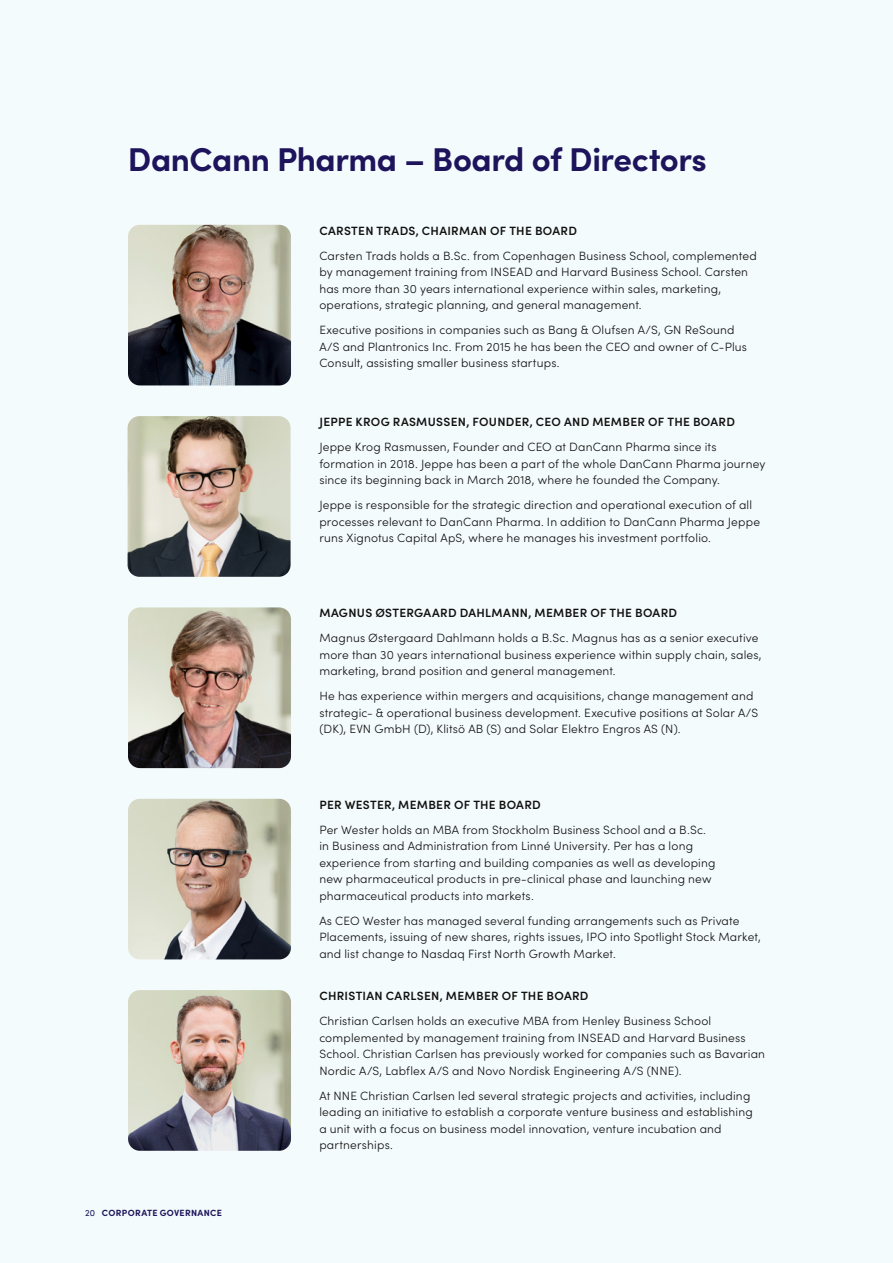
<style>
.page{position:relative;width:893px;height:1263px;background:#f4fbfd}
.page>*{position:absolute;margin:0;border:0;box-sizing:border-box;transform-origin:0 0}
.t1{font:700 33px "Sofia Pro";letter-spacing:-.015em;color:#1d145b}
.t2{font:300 12px/16.5px "Sofia Pro";letter-spacing:.015em;color:#11110f}
.t3{font:600 12px "Sofia Pro";letter-spacing:.025em;color:#11110f}
.t4{font:700 9px "Sofia Pro";letter-spacing:.035em;color:#1d145b}
.s1{font-weight:400}
</style>
<div class="page">
<img style="left:128px;top:225px;width:163px;height:160px">
<img style="left:128px;top:607px;width:163px;height:161px">
<img style="left:128px;top:799px;width:163px;height:160px">
<img style="left:128px;top:990px;width:163px;height:161px">
<img style="left:128px;top:416px;width:163px;height:161px">
<h1 class="t1" style="left:128px;top:134px;width:580px">DanCann Pharma – Board of Directors</h1>
<p class="t3" style="left:319px;top:221px;width:259px">CARSTEN TRADS, CHAIRMAN OF THE BOARD</p>
<p class="t2" style="left:319px;top:247px;width:439px">Carsten Trads holds a B.Sc. from Copenhagen Business School, complemented by management training from INSEAD and Harvard Business School. Carsten has more than 30 years international experience within sales, marketing, operations, strategic planning, and general management.</p>
<p class="t2" style="left:319px;top:321px;width:429px">Executive positions in companies such as Bang &amp; Olufsen A/S, GN ReSound<br>A/S and Plantronics Inc. From 2015 he has been the CEO and owner of C-Plus<br>Consult, assisting smaller business startups.</p>
<p class="t3" style="left:319px;top:413px;width:417px">JEPPE KROG RASMUSSEN, FOUNDER, CEO AND MEMBER OF THE BOARD</p>
<p class="t2" style="left:319px;top:438px;width:448px">Jeppe Krog Rasmussen, Founder and CEO at DanCann Pharma since its formation in 2018. Jeppe has been a part of the whole DanCann Pharma journey since its beginning back in March 2018, where he founded the Company.</p>
<p class="t2" style="left:319px;top:496px;width:442px">Jeppe is responsible for the strategic direction and operational execution of all processes relevant to DanCann Pharma. In addition to DanCann Pharma Jeppe runs Xignotus Capital ApS, where he manages his investment portfolio.</p>
<p class="t3" style="left:319px;top:604px;width:359px">MAGNUS ØSTERGAARD DAHLMANN, MEMBER OF THE BOARD</p>
<p class="t2" style="left:319px;top:629px;width:444px">Magnus Østergaard Dahlmann holds a B.Sc. Magnus has as a senior executive more than 30 years international business experience within supply chain, sales, marketing, brand position and general management.</p>
<p class="t2" style="left:319px;top:687px;width:440px">He has experience within mergers and acquisitions, change management and strategic- &amp; operational business development. Executive positions at Solar A/S (DK), EVN GmbH (D), Klitsö AB (S) and Solar Elektro Engros AS (N).</p>
<p class="t4" style="left:85px;top:1206px;width:139px"><span class="s1">20</span> CORPORATE GOVERNANCE</p>
<p class="t3" style="left:319px;top:795px;width:223px">PER WESTER, MEMBER OF THE BOARD</p>
<p class="t2" style="left:319px;top:820px;width:398px">Per Wester holds an MBA from Stockholm Business School and a B.Sc. in Business and Administration from Linné University. Per has a long experience from starting and building companies as well as developing new pharmaceutical products in pre-clinical phase and launching new pharmaceutical products into markets.</p>
<p class="t2" style="left:319px;top:911px;width:443px">As CEO Wester has managed several funding arrangements such as Private<br>Placements, issuing of new shares, rights issues, IPO into Spotlight Stock Market, and list change to Nasdaq First North Growth Market.</p>
<p class="t3" style="left:319px;top:987px;width:271px">CHRISTIAN CARLSEN, MEMBER OF THE BOARD</p>
<p class="t2" style="left:319px;top:1012px;width:447px">Christian Carlsen holds an executive MBA from Henley Business School complemented by management training from INSEAD and Harvard Business School. Christian Carlsen has previously worked for companies such as Bavarian Nordic A/S, Labflex A/S and Novo Nordisk Engineering A/S (NNE).</p>
<p class="t2" style="left:319px;top:1086px;width:435px">At NNE Christian Carlsen led several strategic projects and activities, including leading an initiative to establish a corporate venture business and establishing a unit with a focus on business model innovation, venture incubation and partnerships.</p>
</div>
